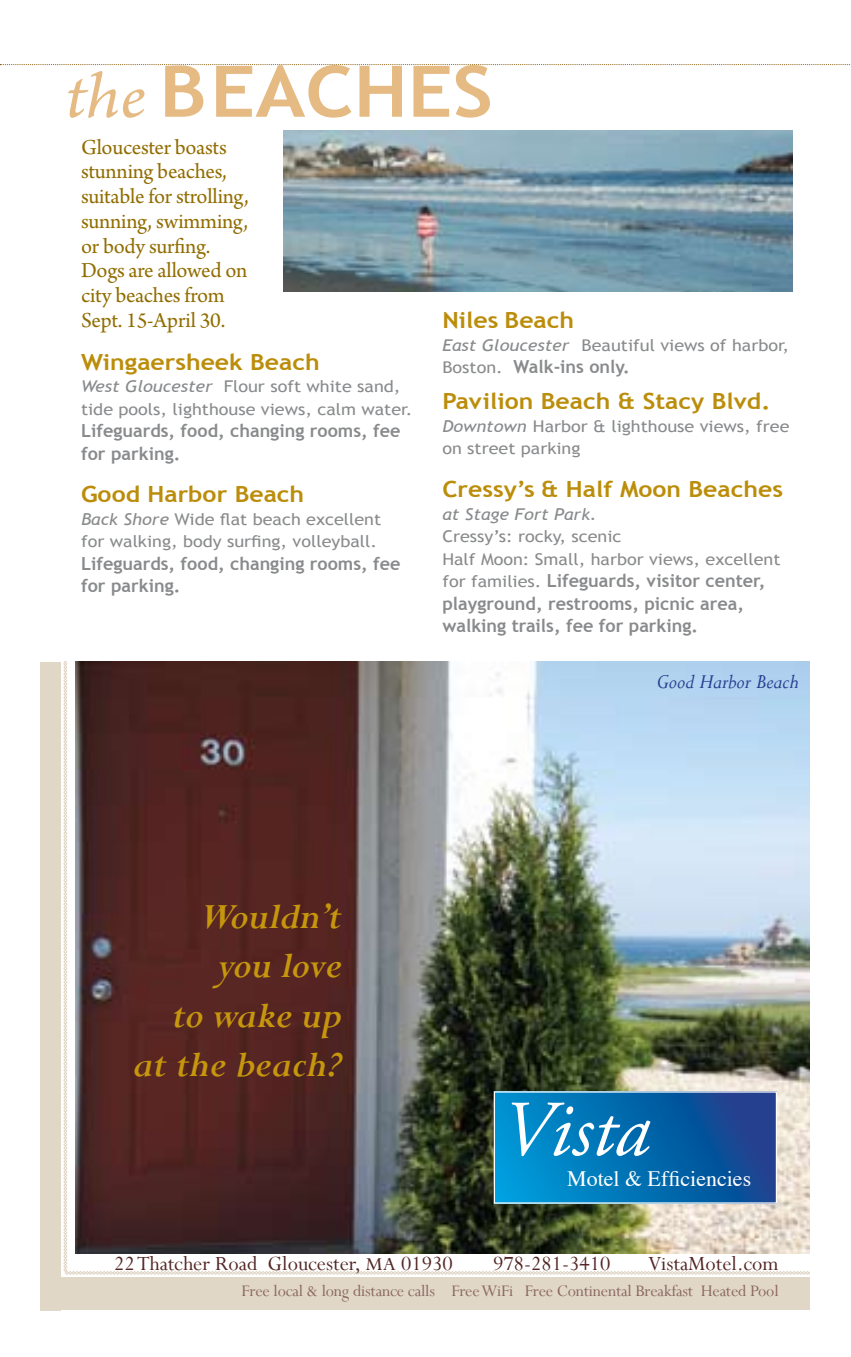
<style>
.page{position:relative;width:851px;height:1357px;background:#fff}
.page>*{position:absolute;margin:0;border:0;box-sizing:border-box;transform-origin:0 0}
.t1{font:italic 78.98px "Adobe Garamond Pro";color:#fff}
.t2{font:700 71.1px "Trebuchet MS";color:#e5ba83;scale:1.11 1}
.t3{font:italic 700 40.5px/49.5px "Perpetua";color:#c6960d;text-align:right}
.t4{font:22.5px/24.8px "Arno Pro";letter-spacing:-.01em;color:#916d00}
.t5{font:22.5px "Perpetua";color:#532624}
.t6{font:italic 22.5px "Perpetua";color:#25408f}
.t7{font:700 22.28px "Trebuchet MS";color:#bb8d0a;scale:1.11 1}
.t8{font:21.82px "Times";color:#fff}
.t9{font:700 18px/22.5px "Trebuchet MS";color:#888a8c}
.t10{font:18px "Perpetua";letter-spacing:-.01em;color:#8b6762}
.t11{font:16.2px/22.5px "Trebuchet MS";color:#888a8c;scale:1.11 1}
.t12{font:italic 16.2px "Trebuchet MS";color:#888a8c;scale:1.11 1}
.s1{font-family:"Arno Pro";font-weight:400;font-style:italic;font-size:66.83px}
.s2{font-style:italic}
.s3{font-weight:400;font-size:16.2px}
.s4{font-size:20.25px}
</style>
<div class="page">
<img style="left:63px;top:662px;width:746px;height:613px">
<div style="left:40px;top:662px;width:20px;height:648px;background:#e0d7c7"></div>
<div style="left:53px;top:1278px;width:756px;height:32px;background:#e0d7c7"></div>
<svg style="left:495px;top:1093px;width:280px;height:108px"></svg>
<img style="left:284px;top:131px;width:508px;height:161px">
<svg style="left:0;top:64px;width:851px;height:1px"></svg>
<h2 class="t2" style="left:65px;top:47px;width:387px"><span class="s1">the</span> BEACHES</h2>
<h3 class="t4" style="left:81px;top:136px;width:169px">Gloucester boasts stunning beaches, suitable for strolling, sunning, swimming, or body surfing.<br>Dogs are allowed on city beaches from<br>Sept. 15-April 30.</h3>
<h3 class="t7" style="left:81px;top:348px;width:216px">Wingaersheek Beach</h3>
<p class="t11" style="left:81px;top:375px;width:300px"><span class="s2">West Gloucester</span> Flour soft white sand, tide pools, lighthouse views, calm water.</p>
<p class="t9" style="left:81px;top:419px;width:321px">Lifeguards, food, changing rooms, fee for parking.</p>
<h3 class="t7" style="left:81px;top:481px;width:202px">Good Harbor Beach</h3>
<p class="t11" style="left:81px;top:508px;width:272px"><span class="s2">Back Shore</span> Wide flat beach excellent for walking, body surfing, volleyball.</p>
<p class="t9" style="left:81px;top:552px;width:321px">Lifeguards, food, changing rooms, fee for parking.</p>
<h3 class="t7" style="left:442px;top:306px;width:120px">Niles Beach</h3>
<p class="t11" style="left:442px;top:334px;width:314px"><span class="s2">East Gloucester</span> Beautiful views of harbor,</p>
<p class="t9" style="left:442px;top:356px;width:189px"><span class="s3">Boston.</span> Walk-ins only.</p>
<h3 class="t7" style="left:442px;top:387px;width:297px">Pavilion Beach &amp; Stacy Blvd.</h3>
<p class="t11" style="left:442px;top:415px;width:314px"><span class="s2">Downtown</span> Harbor &amp; lighthouse views, free on street parking</p>
<h3 class="t7" style="left:442px;top:475px;width:308px">Cressy’s &amp; Half Moon Beaches</h3>
<p class="t12" style="left:442px;top:504px;width:140px">at Stage Fort Park.</p>
<p class="t11" style="left:442px;top:525px;width:306px">Cressy’s: rocky, scenic<br>Half Moon: Small, harbor views, excellent</p>
<p class="t9" style="left:442px;top:569px;width:324px"><span class="s3">for families.</span> Lifeguards, visitor center, playground, restrooms, picnic area, walking trails, fee for parking.</p>
<h3 class="t3" style="left:133px;top:891px;width:210px">Wouldn’t<br>you love<br>to wake up at the beach?</h3>
<h3 class="t6" style="left:656px;top:668px;width:143px">Good Harbor Beach</h3>
<h1 class="t1" style="left:501px;top:1082px;width:150px">Vista</h1>
<h3 class="t8" style="left:567px;top:1159px;width:185px">Motel &amp; Efficiencies</h3>
<h3 class="t5" style="left:114px;top:1249px;width:340px">22 Thatcher Road Gloucester, <span class="s4">MA</span> 01930</h3>
<h3 class="t5" style="left:493px;top:1249px;width:119px">978-281-3410</h3>
<h3 class="t5" style="left:648px;top:1249px;width:132px">VistaMotel.com</h3>
<p class="t10" style="left:241px;top:1279px;width:538px">Free local &amp; long distance calls Free WiFi Free Continental Breakfast Heated Pool</p>
</div>
